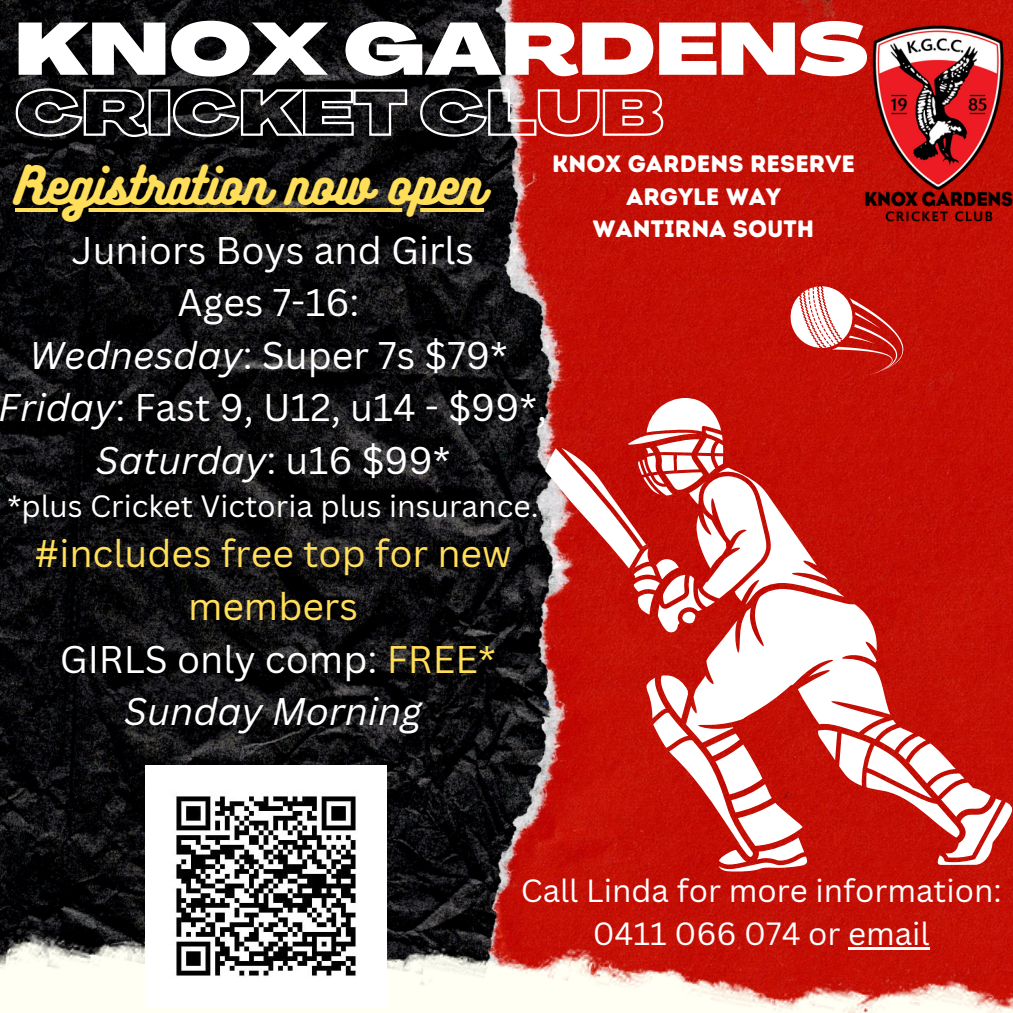
<style>
.page{position:relative;width:1013px;height:1013px;background:#fff}
.page>*{position:absolute;margin:0;border:0;box-sizing:border-box;transform-origin:0 0}
.t1{font:900 72.5px "Agrandir Grand";color:#fff}
.t2{font:46.75px "Bukhari Script";color:#ffde59}
.t3{font:37.5px "Canva Sans";color:#fff}
.t4{font:italic 37.5px "Canva Sans";color:#fff}
.t5{font:37.5px/52.5px "Canva Sans";color:#ffde59;text-align:center}
.t6{font:31.25px "Canva Sans";color:#fff}
.t7{font:30px "Canva Sans";color:#fff}
.t8{font:23.75px "Intro Rust Base";color:#fff}
.s1{font-style:italic}
.s2{font-style:normal}
.s3{color:#ffde59}
</style>
<div class="page">
<img style="left:0;top:0;width:458px;height:927px">
<img style="left:458px;top:0;width:554px;height:927px">
<svg style="left:545px;top:398px;width:467px;height:473px;fill:#c51007"></svg>
<img style="left:0;top:927px;width:1012px;height:85px">
<svg style="left:778px;top:277px;width:137px;height:106px"></svg>
<img style="left:145px;top:766px;width:241px;height:240px">
<img style="left:847px;top:15px;width:165px;height:229px">
<svg style="left:15px;top:87px;width:649px;height:51px;background:#60403f"></svg>
<hr style="left:15px;top:208px;width:469px;height:4px;background:#ffde59">
<hr style="left:848px;top:947px;width:81px;height:3px;background:#fff">
<p class="t1" style="left:15px;top:20px;width:855px">KNOX GARDENS</p>
<p class="t2" style="left:15px;top:155px;width:470px">Registration now open</p>
<p class="t3" style="left:72px;top:223px;width:404px">Juniors Boys and Girls</p>
<p class="t3" style="left:178px;top:276px;width:183px">Ages 7-16:</p>
<p class="t3" style="left:29px;top:328px;width:480px"><span class="s1">Wednesday</span>: Super 7s $79*</p>
<p class="t3" style="left:-1px;top:381px;width:549px"><span class="s1">Friday</span>: Fast 9, U12, u14 - $99*,</p>
<p class="t4" style="left:96px;top:433px;width:356px">Saturday<span class="s2">: u16 $99*</span></p>
<p class="t7" style="left:7px;top:485px;width:532px">*plus Cricket Victoria plus insurance.</p>
<p class="t5" style="left:35px;top:526px;width:478px">#includes free top for new members</p>
<p class="t3" style="left:60px;top:632px;width:437px">GIRLS only comp: <span class="s3">FREE*</span></p>
<p class="t4" style="left:124px;top:685px;width:299px">Sunday Morning</p>
<p class="t8" style="left:552px;top:149px;width:304px">KNOX GARDENS RESERVE</p>
<p class="t8" style="left:626px;top:182px;width:156px">ARGYLE WAY</p>
<p class="t8" style="left:593px;top:215px;width:223px">WANTIRNA SOUTH</p>
<p class="t6" style="left:521px;top:869px;width:482px">Call Linda for more information:</p>
<p class="t6" style="left:592px;top:912px;width:338px">0411 066 074 or email</p>
</div>
